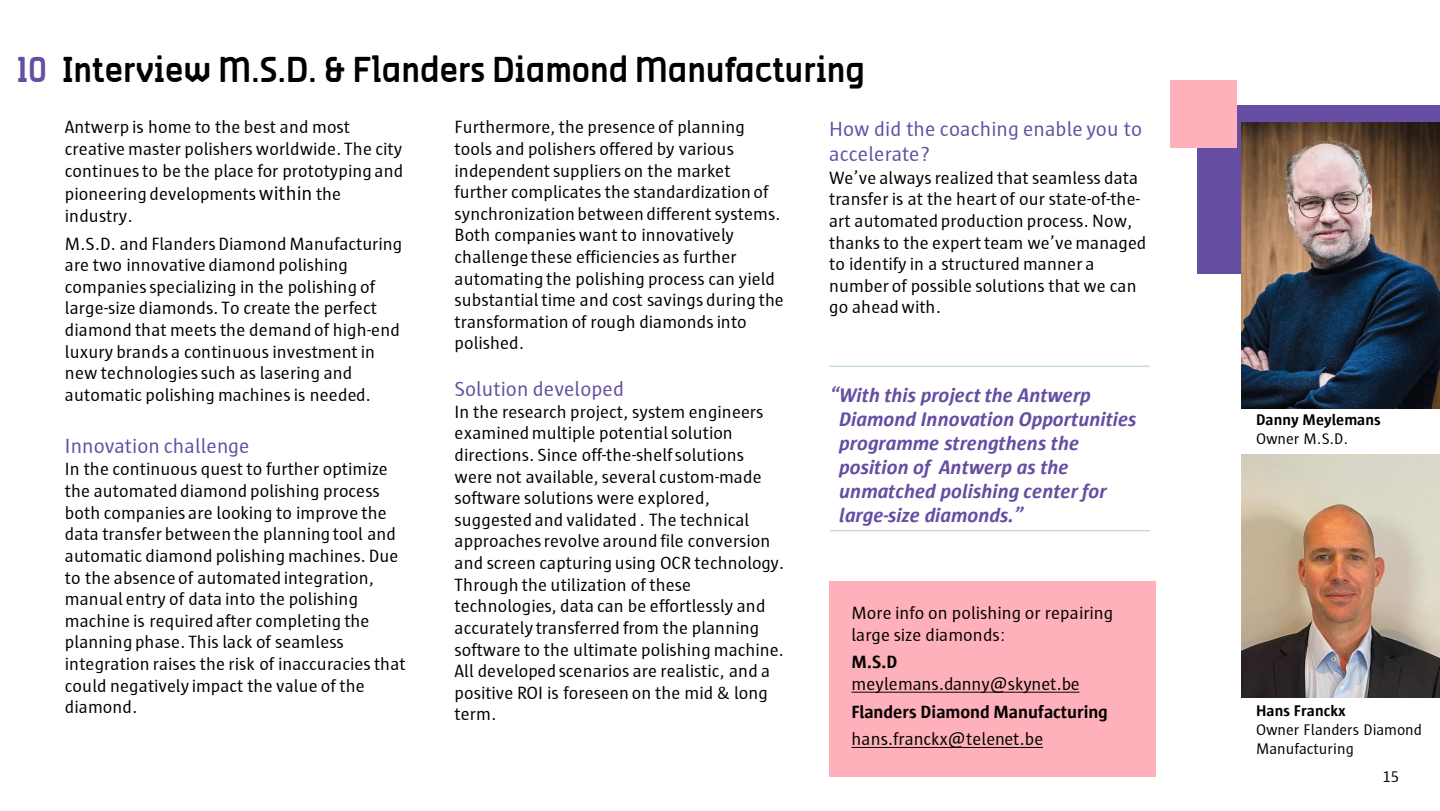
<style>
.page{position:relative;width:1440px;height:811px;background:#fff}
.page>*{position:absolute;margin:0;border:0;box-sizing:border-box;transform-origin:0 0}
.t1{font:32.2px "Antwerpen";color:#000}
.t2{font:21.2px/25px "Sun Antwerpen";letter-spacing:.005em;color:#654ea3}
.t3{font:italic 700 20.2px/24px "Sun Antwerpen";letter-spacing:.005em;color:#654ea3}
.t4{font:18.2px/21.6px "Sun Antwerpen";letter-spacing:.005em;color:#000}
.t5{font:700 18.2px "Sun Antwerpen";letter-spacing:-.005em;color:#000}
.t6{font:15.8px/19.2px "Sun Antwerpen";color:#000}
.t7{font:700 15.8px "Sun Antwerpen";color:#000}
.s1{color:#654ea3}
.s2{font-size:20.2px}
.s3{font-weight:700}
</style>
<div class="page">
<div style="left:1197px;top:105px;width:243px;height:169px;background:#654ea3"></div>
<div style="left:1170px;top:80px;width:67px;height:67px;background:#ffb1bb"></div>
<div style="left:829px;top:581px;width:327px;height:195px;background:#ffb1bb"></div>
<svg style="left:851px;top:691px;width:228px;height:1px"></svg>
<svg style="left:852px;top:746px;width:191px;height:1px"></svg>
<hr style="left:830px;top:365px;width:320px;height:2px;background:#c5d8e3">
<hr style="left:830px;top:529px;width:320px;height:2px;background:#c5d8e3">
<img style="left:1242px;top:122px;width:198px;height:286px">
<img style="left:1242px;top:455px;width:198px;height:242px">
<h2 class="t1" style="left:17px;top:49px;width:850px"><span class="s1">10</span> Interview M.S.D. &amp; Flanders Diamond Manufacturing</h2>
<p class="t4" style="left:65px;top:116px;width:340px">Antwerp is home to the best and most creative master polishers worldwide. The city continues to be the place for prototyping and</p>
<p class="t4" style="left:65px;top:182px;width:278px;line-height:22.2px">pioneering developments <span class="s2">within</span> the industry.</p>
<p class="t4" style="left:65px;top:232px;width:339px">M.S.D. and Flanders Diamond Manufacturing are two innovative diamond polishing companies specializing in the polishing of large-size diamonds. To create the perfect diamond that meets the demand of high-end luxury brands a continuous investment in new technologies such as lasering and automatic polishing machines is needed.</p>
<p class="t2" style="left:65px;top:433px;width:186px">Innovation challenge</p>
<p class="t4" style="left:65px;top:458px;width:342px">In the continuous quest to further optimize the automated diamond polishing process both companies are looking to improve the data transfer between the planning tool and automatic diamond polishing machines. Due to the absence of automated integration, manual entry of data into the polishing machine is required after completing the planning phase. This lack of seamless integration raises the risk of inaccuracies that could negatively impact the value of the diamond.</p>
<p class="t4" style="left:455px;top:116px;width:327px">Furthermore, the presence of planning tools and polishers offered by various independent suppliers on the market further complicates the standardization of synchronization between different systems.</p>
<p class="t4" style="left:455px;top:224px;width:331px">Both companies want to innovatively challenge these efficiencies as further automating the polishing process can yield substantial time and cost savings during the transformation of rough diamonds into polished.</p>
<p class="t2" style="left:455px;top:375px;width:171px">Solution developed</p>
<p class="t4" style="left:455px;top:400px;width:331px">In the research project, system engineers examined multiple potential solution directions. Since off-the-shelf solutions were not available, several custom-made software solutions were explored, suggested and validated . The technical approaches revolve around file conversion and screen capturing using OCR technology.<br>Through the utilization of these technologies, data can be effortlessly and accurately transferred from the planning software to the ultimate polishing machine.<br>All developed scenarios are realistic, and a positive ROI is foreseen on the mid &amp; long term.</p>
<p class="t2" style="left:829px;top:116px;width:314px">How did the coaching enable you to accelerate?</p>
<p class="t4" style="left:829px;top:166px;width:319px">We’ve always realized that seamless data transfer is at the heart of our state-of-the&shy;art automated production process. Now, thanks to the expert team we’ve managed to identify in a structured manner a number of possible solutions that we can go ahead with.</p>
<p class="t3" style="left:839px;top:382px;width:299px;text-indent:-10px">“With this project the Antwerp<br>Diamond Innovation Opportunities programme strengthens the position of Antwerp as the unmatched polishing center for large-size diamonds.”</p>
<p class="t4" style="left:851px;top:601px;width:263px">More info on polishing or repairing large size diamonds:</p>
<p class="t4" style="left:851px;top:650px;width:230px"><span class="s3">M.S.D </span>meylemans.danny@skynet.be</p>
<p class="t5" style="left:851px;top:701px;width:258px">Flanders Diamond Manufacturing</p>
<p class="t4" style="left:851px;top:727px;width:193px">hans.franckx@telenet.be</p>
<p class="t7" style="left:1256px;top:410px;width:126px">Danny Meylemans</p>
<p class="t6" style="left:1256px;top:428px;width:93px">Owner M.S.D.</p>
<p class="t7" style="left:1256px;top:701px;width:91px">Hans Franckx</p>
<p class="t6" style="left:1256px;top:719px;width:168px">Owner Flanders Diamond<br>Manufacturing</p>
<p class="t6" style="left:1383px;top:766px;width:18px">15</p>
</div>
